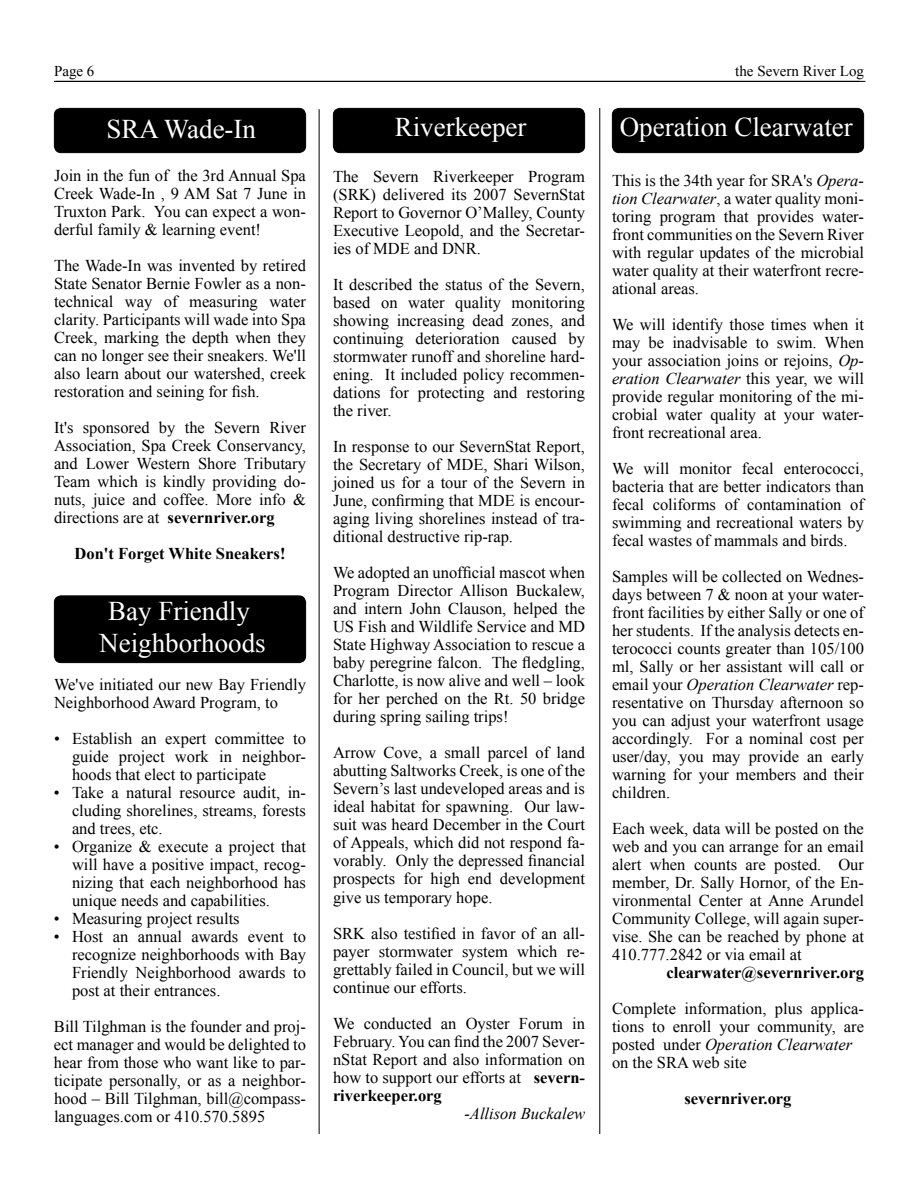
<style>
.page{position:relative;width:918px;height:1188px;background:#fff}
.page>*{position:absolute;margin:0;border:0;box-sizing:border-box;transform-origin:0 0}
.t1{font:27px/31.5px "Times New Roman";color:#fff;text-align:center}
.t2{font:16.5px/18px "Times New Roman";color:#000;text-align:justify}
.t3{font:700 16.5px "Times New Roman";color:#000}
.t4{font:italic 16.5px "Times New Roman";color:#000}
.t5{font:15px "Times New Roman";color:#000}
.s1{font-weight:700}
.s2{font-style:italic}
</style>
<div class="page">
<hr style="left:56px;top:81px;width:810px;height:1px;background:#000">
<hr style="left:54px;top:81px;width:806px;height:1px;background:#000">
<div style="left:333px;top:108px;width:252px;height:45px;background:#000;border-radius:7px"></div>
<div style="left:333px;top:108px;width:252px;height:45px;border:1px solid #000;border-radius:7px"></div>
<div style="left:54px;top:108px;width:252px;height:45px;background:#000;border-radius:7px"></div>
<div style="left:54px;top:108px;width:252px;height:45px;border:1px solid #000;border-radius:7px"></div>
<div style="left:612px;top:108px;width:252px;height:45px;background:#000;border-radius:7px"></div>
<div style="left:612px;top:108px;width:252px;height:45px;border:1px solid #000;border-radius:7px"></div>
<div style="left:54px;top:596px;width:252px;height:67px;background:#000;border-radius:7px"></div>
<div style="left:54px;top:596px;width:252px;height:67px;border:1px solid #000;border-radius:7px"></div>
<hr style="left:319px;top:109px;width:1px;height:1025px;background:#000">
<hr style="left:599px;top:108px;width:1px;height:1026px;background:#000">
<p class="t5" style="left:54px;top:61px;width:42px">Page 6</p>
<p class="t5" style="left:735px;top:61px;width:130px">the Severn River Log</p>
<h1 class="t1" style="left:107px;top:113px;width:151px">SRA Wade-In</h1>
<p class="t2" style="left:54px;top:166px;width:254px">Join in the fun of the 3rd Annual Spa Creek Wade-In , 9 AM Sat 7 June in Truxton Park. You can expect a won&shy;derful family &amp; learning event!</p>
<p class="t2" style="left:54px;top:256px;width:254px">The Wade-In was invented by retired State Senator Bernie Fowler as a non&shy;technical way of measuring water clarity. Participants will wade into Spa Creek, marking the depth when they can no longer see their sneakers. We'll also learn about our watershed, creek restoration and seining for fish.</p>
<p class="t2" style="left:54px;top:418px;width:254px">It's sponsored by the Severn River Association, Spa Creek Conservancy, and Lower Western Shore Tributary Team which is kindly providing do&shy;nuts, juice and coffee. More info &amp; directions are at <span class="s1">severnriver.org</span></p>
<p class="t3" style="left:75px;top:542px;width:212px">Don't Forget White Sneakers!</p>
<h1 class="t1" style="left:99px;top:595px;width:168px">Bay Friendly<br>Neighborhoods</h1>
<p class="t2" style="left:54px;top:675px;width:254px">We've initiated our new Bay Friendly<br>Neighborhood Award Program, to</p>
<p class="t2" style="left:72px;top:729px;width:236px;text-indent:-18px">• Establish an expert committee to guide project work in neighbor&shy;hoods that elect to participate</p>
<p class="t2" style="left:72px;top:783px;width:236px;text-indent:-18px">• Take a natural resource audit, in&shy;cluding shorelines, streams, forests and trees, etc.</p>
<p class="t2" style="left:72px;top:837px;width:236px;text-indent:-18px">• Organize &amp; execute a project that will have a positive impact, recog&shy;nizing that each neighborhood has unique needs and capabilities.</p>
<p class="t2" style="left:54px;top:909px;width:187px">• Measuring project results</p>
<p class="t2" style="left:72px;top:927px;width:236px;text-indent:-18px">• Host an annual awards event to recognize neighborhoods with Bay Friendly Neighborhood awards to post at their entrances.</p>
<p class="t2" style="left:54px;top:1017px;width:254px">Bill Tilghman is the founder and proj&shy;ect manager and would be delighted to hear from those who want like to par&shy;ticipate personally, or as a neighbor&shy;hood – Bill Tilghman, bill@compass&shy;languages.com or 410.570.5895</p>
<h1 class="t1" style="left:395px;top:111px;width:133px">Riverkeeper</h1>
<h1 class="t1" style="left:620px;top:111px;width:235px">Operation Clearwater</h1>
<p class="t2" style="left:333px;top:168px;width:254px">The Severn Riverkeeper Program (SRK) delivered its 2007 SevernStat Report to Governor O’Malley, County Executive Leopold, and the Secretar&shy;ies of MDE and DNR.</p>
<p class="t2" style="left:333px;top:276px;width:254px">It described the status of the Severn, based on water quality monitoring showing increasing dead zones, and continuing deterioration caused by stormwater runoff and shoreline hard&shy;ening. It included policy recommen&shy;dations for protecting and restoring the river.</p>
<p class="t2" style="left:333px;top:438px;width:254px">In response to our SevernStat Report, the Secretary of MDE, Shari Wilson, joined us for a tour of the Severn in June, confirming that MDE is encour&shy;aging living shorelines instead of tra&shy;ditional destructive rip-rap.</p>
<p class="t2" style="left:333px;top:564px;width:254px">We adopted an unofficial mascot when Program Director Allison Buckalew, and intern John Clauson, helped the US Fish and Wildlife Service and MD State Highway Association to rescue a baby peregrine falcon. The fledgling, Charlotte, is now alive and well – look for her perched on the Rt. 50 bridge during spring sailing trips!</p>
<p class="t2" style="left:333px;top:744px;width:254px">Arrow Cove, a small parcel of land abutting Saltworks Creek, is one of the Severn’s last undeveloped areas and is ideal habitat for spawning. Our law&shy;suit was heard December in the Court of Appeals, which did not respond fa&shy;vorably. Only the depressed financial prospects for high end development give us temporary hope.</p>
<p class="t2" style="left:333px;top:924px;width:254px">SRK also testified in favor of an all&shy;payer stormwater system which re&shy;grettably failed in Council, but we will continue our efforts.</p>
<p class="t2" style="left:333px;top:1014px;width:254px">We conducted an Oyster Forum in February. You can find the 2007 Sever&shy;nStat Report and also information on how to support our efforts at <span class="s1">severn&shy;riverkeeper.org</span></p>
<p class="t4" style="left:464px;top:1102px;width:122px">-Allison Buckalew</p>
<p class="t2" style="left:612px;top:171px;width:254px">This is the 34th year for SRA's <span class="s2">Opera&shy;tion Clearwater</span>, a water quality moni&shy;toring program that provides water&shy;front communities on the Severn River with regular updates of the microbial water quality at their waterfront recre&shy;ational areas.</p>
<p class="t2" style="left:612px;top:315px;width:254px">We will identify those times when it may be inadvisable to swim. When your association joins or rejoins, <span class="s2">Op&shy;eration Clearwater</span> this year, we will provide regular monitoring of the mi&shy;crobial water quality at your water&shy;front recreational area.</p>
<p class="t2" style="left:612px;top:459px;width:254px">We will monitor fecal enterococci, bacteria that are better indicators than fecal coliforms of contamination of swimming and recreational waters by fecal wastes of mammals and birds.</p>
<p class="t2" style="left:612px;top:567px;width:254px">Samples will be collected on Wednes&shy;days between 7 &amp; noon at your water&shy;front facilities by either Sally or one of her students. If the analysis detects en&shy;terococci counts greater than 105/100 ml, Sally or her assistant will call or email your <span class="s2">Operation Clearwater</span> rep&shy;resentative on Thursday afternoon so you can adjust your waterfront usage accordingly. For a nominal cost per user/day, you may provide an early warning for your members and their children.</p>
<p class="t2" style="left:612px;top:819px;width:254px">Each week, data will be posted on the web and you can arrange for an email alert when counts are posted. Our member, Dr. Sally Hornor, of the En&shy;vironmental Center at Anne Arundel Community College, will again super&shy;vise. She can be reached by phone at 410.777.2842 or via email at</p>
<p class="t3" style="left:666px;top:961px;width:199px">clearwater@severnriver.org</p>
<p class="t2" style="left:612px;top:1000px;width:254px;text-align:left">Complete information, plus applica&shy;tions to enroll your community, are posted under <span class="s2">Operation Clearwater </span>on the SRA web site</p>
<p class="t3" style="left:684px;top:1087px;width:109px">severnriver.org</p>
</div>
